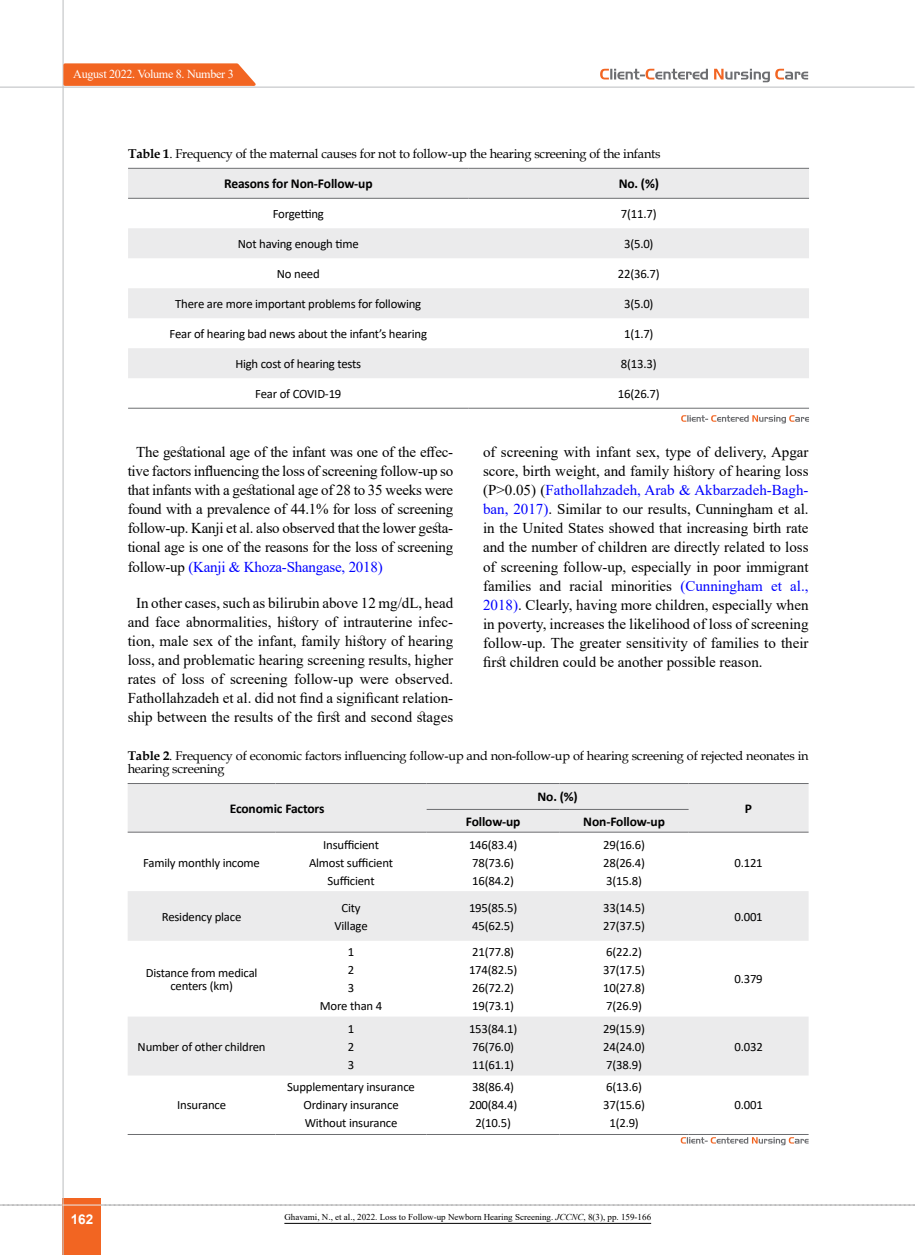
<style>
.page{position:relative;width:915px;height:1255px;background:#fff}
.page>*{position:absolute;margin:0;border:0;box-sizing:border-box;transform-origin:0 0}
.t1{font:15px/19px "Times New Roman";color:#000;text-align:justify}
.t2{font:700 13.65px "Calibri";letter-spacing:-.01em;color:#000}
.t3{font:700 13.5px "Arial";color:#fff}
.t4{font:700 13.35px "Calibri";letter-spacing:-.01em;color:#000}
.t5{font:12.9px "Book Antiqua";letter-spacing:-.015em;color:#000}
.t6{font:12.9px "Calibri";letter-spacing:-.015em;color:#000}
.t7{font:12.75px "Calibri";letter-spacing:-.015em;color:#000}
.t8{font:12.6px/18px "Calibri";letter-spacing:-.015em;color:#000;text-align:center}
.t9{font:12.6px/13.4px "Book Antiqua";letter-spacing:-.015em;color:#000}
.t10{font:12.15px "Times New Roman";letter-spacing:-.025em;color:#fff}
.t11{font:9px "Times New Roman";color:#000}
.s1{font-weight:700}
.s2{color:#00f}
.s3{font-style:italic}
</style>
<div class="page">
<svg style="left:0;top:1204px;width:915px;height:1px"></svg>
<div style="left:63px;top:1198px;width:38px;height:56px;background:#f26522"></div>
<hr style="left:62px;top:0;width:2px;height:1254px;background:#c2c4c6">
<hr style="left:63px;top:1204px;width:38px;height:1px;background:#ebebec">
<svg style="left:62px;top:62px;width:199px;height:25px;background:#f27d45"></svg>
<svg style="left:775px;top:69px;width:32px;height:10px"></svg>
<svg style="left:714px;top:69px;width:55px;height:13px"></svg>
<svg style="left:600px;top:69px;width:107px;height:10px"></svg>
<hr style="left:0;top:87px;width:914px;height:1px;background:#c2c4c6">
<svg style="left:128px;top:169px;width:680px;height:209px;fill:#ebebec"></svg>
<hr style="left:128px;top:168px;width:340px;height:1px;background:#6d6e71">
<hr style="left:468px;top:168px;width:340px;height:1px;background:#6d6e71">
<hr style="left:128px;top:198px;width:340px;height:1px;background:#6d6e71">
<hr style="left:468px;top:198px;width:340px;height:1px;background:#6d6e71">
<hr style="left:128px;top:408px;width:340px;height:1px;background:#6d6e71">
<hr style="left:468px;top:408px;width:340px;height:1px;background:#6d6e71">
<svg style="left:681px;top:415px;width:127px;height:8px"></svg>
<svg style="left:128px;top:784px;width:680px;height:291px;fill:#ebebec"></svg>
<hr style="left:128px;top:783px;width:147px;height:1px;background:#6d6e71">
<hr style="left:275px;top:783px;width:151px;height:1px;background:#6d6e71">
<hr style="left:426px;top:783px;width:133px;height:1px;background:#6d6e71">
<hr style="left:559px;top:783px;width:129px;height:1px;background:#6d6e71">
<hr style="left:688px;top:783px;width:120px;height:1px;background:#6d6e71">
<hr style="left:426px;top:809px;width:133px;height:1px;background:#6d6e71">
<hr style="left:559px;top:809px;width:129px;height:1px;background:#6d6e71">
<hr style="left:128px;top:831px;width:147px;height:1px;background:#6d6e71">
<hr style="left:275px;top:831px;width:151px;height:1px;background:#6d6e71">
<hr style="left:426px;top:831px;width:133px;height:1px;background:#6d6e71">
<hr style="left:559px;top:831px;width:129px;height:1px;background:#6d6e71">
<hr style="left:688px;top:831px;width:120px;height:1px;background:#6d6e71">
<hr style="left:128px;top:1134px;width:147px;height:1px;background:#6d6e71">
<hr style="left:275px;top:1134px;width:151px;height:1px;background:#6d6e71">
<hr style="left:426px;top:1134px;width:133px;height:1px;background:#6d6e71">
<hr style="left:559px;top:1134px;width:129px;height:1px;background:#6d6e71">
<hr style="left:688px;top:1134px;width:120px;height:1px;background:#6d6e71">
<svg style="left:680px;top:1137px;width:128px;height:8px"></svg>
<hr style="left:284px;top:1222px;width:367px;height:1px;background:#000">
<p class="t10" style="left:73px;top:65px;width:162px">August 2022. Volume 8. Number 3</p>
<p class="t5" style="left:128px;top:144px;width:534px"><span class="s1">Table 1</span>. Frequency of the maternal causes for not to follow-up the hearing screening of the infants</p>
<p class="t2" style="left:224px;top:174px;width:150px">Reasons for Non-Follow-up</p>
<p class="t2" style="left:618px;top:174px;width:42px">No. (%)</p>
<p class="t7" style="left:273px;top:205px;width:53px">Forgetting</p>
<p class="t6" style="left:620px;top:205px;width:37px">7(11.7)</p>
<p class="t7" style="left:238px;top:235px;width:122px">Not having enough time</p>
<p class="t6" style="left:624px;top:235px;width:31px">3(5.0)</p>
<p class="t7" style="left:277px;top:265px;width:44px">No need</p>
<p class="t6" style="left:617px;top:265px;width:43px">22(36.7)</p>
<p class="t7" style="left:175px;top:295px;width:247px">There are more important problems for following</p>
<p class="t6" style="left:624px;top:295px;width:31px">3(5.0)</p>
<p class="t7" style="left:169px;top:325px;width:259px">Fear of hearing bad news about the infant’s hearing</p>
<p class="t6" style="left:624px;top:325px;width:31px">1(1.7)</p>
<p class="t7" style="left:235px;top:355px;width:127px">High cost of hearing tests</p>
<p class="t6" style="left:620px;top:355px;width:37px">8(13.3)</p>
<p class="t7" style="left:255px;top:385px;width:88px">Fear of COVID-19</p>
<p class="t6" style="left:617px;top:384px;width:43px">16(26.7)</p>
<p class="t1" style="left:128px;top:442px;width:327px;text-indent:9px">The gestational age of the infant was one of the effec&shy;tive factors influencing the loss of screening follow-up so that infants with a gestational age of 28 to 35 weeks were found with a prevalence of 44.1% for loss of screening follow-up. Kanji et al. also observed that the lower gesta&shy;tional age is one of the reasons for the loss of screening follow-up <span class="s2">(Kanji &amp; Khoza-Shangase, 2018)</span></p>
<p class="t1" style="left:128px;top:592px;width:327px;text-align:center">In other cases, such as bilirubin above 12 mg/dL, head and face abnormalities, history of intrauterine infec&shy;tion, male sex of the infant, family history of hearing loss, and problematic hearing screening results, higher rates of loss of screening follow-up were observed.<br>Fathollahzadeh et al. did not find a significant relation&shy;ship between the results of the first and second stages</p>
<p class="t1" style="left:483px;top:442px;width:327px">of screening with infant sex, type of delivery, Apgar score, birth weight, and family history of hearing loss (P&gt;0.05) (<span class="s2">Fathollahzadeh, Arab &amp; Akbarzadeh-Bagh&shy;ban, 2017)</span>. Similar to our results, Cunningham et al. in the United States showed that increasing birth rate and the number of children are directly related to loss of screening follow-up, especially in poor immigrant families and racial minorities <span class="s2">(Cunningham et al., 2018)</span>. Clearly, having more children, especially when in poverty, increases the likelihood of loss of screening follow-up. The greater sensitivity of families to their first children could be another possible reason.</p>
<p class="t9" style="left:128px;top:748px;width:682px"><span class="s1">Table 2</span>. Frequency of economic factors influencing follow-up and non-follow-up of hearing screening of rejected neonates in hearing screening</p>
<p class="t4" style="left:230px;top:799px;width:96px">Economic Factors</p>
<p class="t4" style="left:537px;top:787px;width:42px">No. (%)</p>
<p class="t4" style="left:744px;top:799px;width:9px">P</p>
<p class="t8" style="left:143px;top:853px;width:118px">Family monthly income</p>
<p class="t4" style="left:465px;top:812px;width:56px">Follow-up</p>
<p class="t4" style="left:583px;top:812px;width:83px">Non-Follow-up</p>
<p class="t8" style="left:309px;top:835px;width:86px">Insufficient<br>Almost sufficient<br>Sufficient</p>
<p class="t8" style="left:469px;top:835px;width:50px;text-align:left">146(83.4)<br>78(73.6)<br>16(84.2)</p>
<p class="t8" style="left:603px;top:835px;width:43px;text-align:justify">29(16.6)<br>28(26.4)<br>3(15.8)</p>
<p class="t8" style="left:734px;top:853px;width:30px">0.121</p>
<p class="t8" style="left:162px;top:907px;width:81px">Residency place</p>
<p class="t8" style="left:334px;top:898px;width:35px">City<br>Village</p>
<p class="t8" style="left:469px;top:898px;width:50px;text-align:left">195(85.5)<br>45(62.5)</p>
<p class="t8" style="left:603px;top:898px;width:43px;text-align:left">33(14.5)<br>27(37.5)</p>
<p class="t8" style="left:734px;top:907px;width:30px">0.001</p>
<p class="t8" style="left:146px;top:965px;width:113px;line-height:13.4px">Distance from medical centers (km)</p>
<p class="t8" style="left:320px;top:942px;width:64px">1<br>2<br>3<br>More than 4</p>
<p class="t8" style="left:469px;top:942px;width:50px;text-align:left">21(77.8)<br>174(82.5)<br>26(72.2)<br>19(73.1)</p>
<p class="t8" style="left:603px;top:942px;width:43px;text-align:left">6(22.2)<br>37(17.5)<br>10(27.8)<br>7(26.9)</p>
<p class="t8" style="left:734px;top:969px;width:30px">0.379</p>
<p class="t3" style="left:71px;top:1209px;width:24px">162</p>
<p class="t8" style="left:138px;top:1037px;width:129px">Number of other children</p>
<p class="t8" style="left:177px;top:1095px;width:50px">Insurance</p>
<p class="t8" style="left:348px;top:1019px;width:8px;text-align:justify">1<br>2<br>3</p>
<p class="t8" style="left:469px;top:1019px;width:50px;text-align:left">153(84.1)<br>76(76.0)<br>11(61.1)</p>
<p class="t8" style="left:603px;top:1019px;width:43px;text-align:justify">29(15.9)<br>24(24.0)<br>7(38.9)</p>
<p class="t8" style="left:287px;top:1077px;width:129px">Supplementary insurance<br>Ordinary insurance<br>Without insurance</p>
<p class="t8" style="left:469px;top:1077px;width:50px">38(86.4)<br>200(84.4)<br>2(10.5)</p>
<p class="t8" style="left:603px;top:1077px;width:43px">6(13.6)<br>37(15.6)<br>1(2.9)</p>
<p class="t11" style="left:284px;top:1210px;width:368px">Ghavami, N., et al., 2022. Loss to Follow-up Newborn Hearing Screening. <span class="s3">JCCNC</span>, 8(3), pp. 159-166</p>
<p class="t8" style="left:734px;top:1037px;width:30px">0.032</p>
<p class="t8" style="left:734px;top:1095px;width:30px">0.001</p>
</div>
